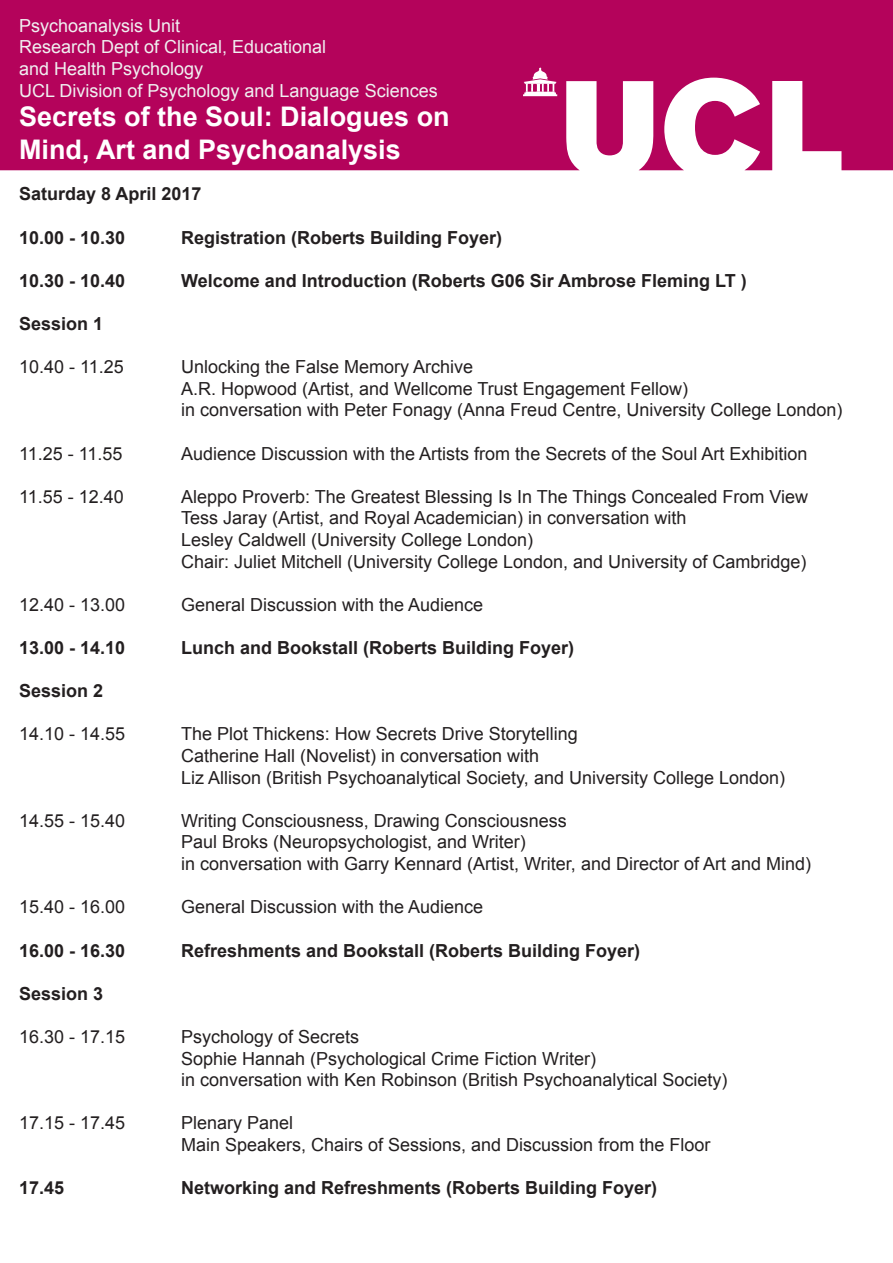
<style>
.page{position:relative;width:893px;height:1263px;background:#fff}
.page>*{position:absolute;margin:0;border:0;box-sizing:border-box;transform-origin:0 0}
.t1{font:700 27px/32.4px "Arial";color:#fff}
.t2{font:18px/21.6px "Arial";color:#231f20}
.t3{font:700 18px "Arial";color:#231f20}
.t4{font:18px/21.6px "Arial";color:#f0f0f1}
</style>
<div class="page">
<svg style="left:0;top:0;width:893px;height:170px;background:#ba1a6a"></svg>
<svg style="left:523px;top:67px;width:34px;height:29px"></svg>
<p class="t4" style="left:19px;top:15px;width:420px">Psychoanalysis Unit<br>Research Dept of Clinical, Educational<br>and Health Psychology<br>UCL Division of Psychology and Language Sciences</p>
<p class="t1" style="left:19px;top:102px;width:432px">Secrets of the Soul: Dialogues on<br>Mind, Art and Psychoanalysis</p>
<p class="t3" style="left:19px;top:182px;width:184px">Saturday 8 April 2017</p>
<p class="t3" style="left:19px;top:225px;width:108px">10.00 - 10.30</p>
<p class="t3" style="left:181px;top:225px;width:323px">Registration (Roberts Building Foyer)</p>
<p class="t3" style="left:19px;top:268px;width:108px">10.30 - 10.40</p>
<p class="t3" style="left:181px;top:268px;width:567px">Welcome and Introduction (Roberts G06 Sir Ambrose Fleming LT )</p>
<p class="t3" style="left:19px;top:312px;width:86px">Session 1</p>
<p class="t2" style="left:19px;top:356px;width:106px">10.40 - 11.25</p>
<p class="t2" style="left:181px;top:356px;width:663px">Unlocking the False Memory Archive<br>A.R. Hopwood (Artist, and Wellcome Trust Engagement Fellow)<br>in conversation with Peter Fonagy (Anna Freud Centre, University College London)</p>
<p class="t2" style="left:19px;top:443px;width:105px">11.25 - 11.55</p>
<p class="t2" style="left:181px;top:443px;width:628px">Audience Discussion with the Artists from the Secrets of the Soul Art Exhibition</p>
<p class="t2" style="left:19px;top:486px;width:106px">11.55 - 12.40</p>
<p class="t2" style="left:181px;top:486px;width:628px">Aleppo Proverb: The Greatest Blessing Is In The Things Concealed From View Tess Jaray (Artist, and Royal Academician) in conversation with<br>Lesley Caldwell (University College London)<br>Chair: Juliet Mitchell (University College London, and University of Cambridge)</p>
<p class="t2" style="left:19px;top:594px;width:108px">12.40 - 13.00</p>
<p class="t2" style="left:181px;top:594px;width:304px">General Discussion with the Audience</p>
<p class="t3" style="left:19px;top:636px;width:108px">13.00 - 14.10</p>
<p class="t3" style="left:181px;top:636px;width:395px">Lunch and Bookstall (Roberts Building Foyer)</p>
<p class="t3" style="left:19px;top:679px;width:86px">Session 2</p>
<p class="t2" style="left:19px;top:723px;width:108px">14.10 - 14.55</p>
<p class="t2" style="left:181px;top:723px;width:605px">The Plot Thickens: How Secrets Drive Storytelling<br>Catherine Hall (Novelist) in conversation with<br>Liz Allison (British Psychoanalytical Society, and University College London)</p>
<p class="t2" style="left:19px;top:810px;width:108px">14.55 - 15.40</p>
<p class="t2" style="left:181px;top:810px;width:631px">Writing Consciousness, Drawing Consciousness<br>Paul Broks (Neuropsychologist, and Writer)<br>in conversation with Garry Kennard (Artist, Writer, and Director of Art and Mind)</p>
<p class="t2" style="left:19px;top:896px;width:108px">15.40 - 16.00</p>
<p class="t2" style="left:181px;top:896px;width:304px">General Discussion with the Audience</p>
<p class="t3" style="left:19px;top:938px;width:108px">16.00 - 16.30</p>
<p class="t3" style="left:181px;top:938px;width:461px">Refreshments and Bookstall (Roberts Building Foyer)</p>
<p class="t3" style="left:19px;top:981px;width:86px">Session 3</p>
<p class="t2" style="left:19px;top:1026px;width:108px">16.30 - 17.15</p>
<p class="t2" style="left:181px;top:1026px;width:548px">Psychology of Secrets<br>Sophie Hannah (Psychological Crime Fiction Writer)<br>in conversation with Ken Robinson (British Psychoanalytical Society)</p>
<p class="t2" style="left:19px;top:1112px;width:108px">17.15 - 17.45</p>
<p class="t2" style="left:181px;top:1112px;width:531px">Plenary Panel<br>Main Speakers, Chairs of Sessions, and Discussion from the Floor</p>
<p class="t3" style="left:19px;top:1176px;width:47px">17.45</p>
<p class="t3" style="left:181px;top:1176px;width:478px">Networking and Refreshments (Roberts Building Foyer)</p>
</div>
